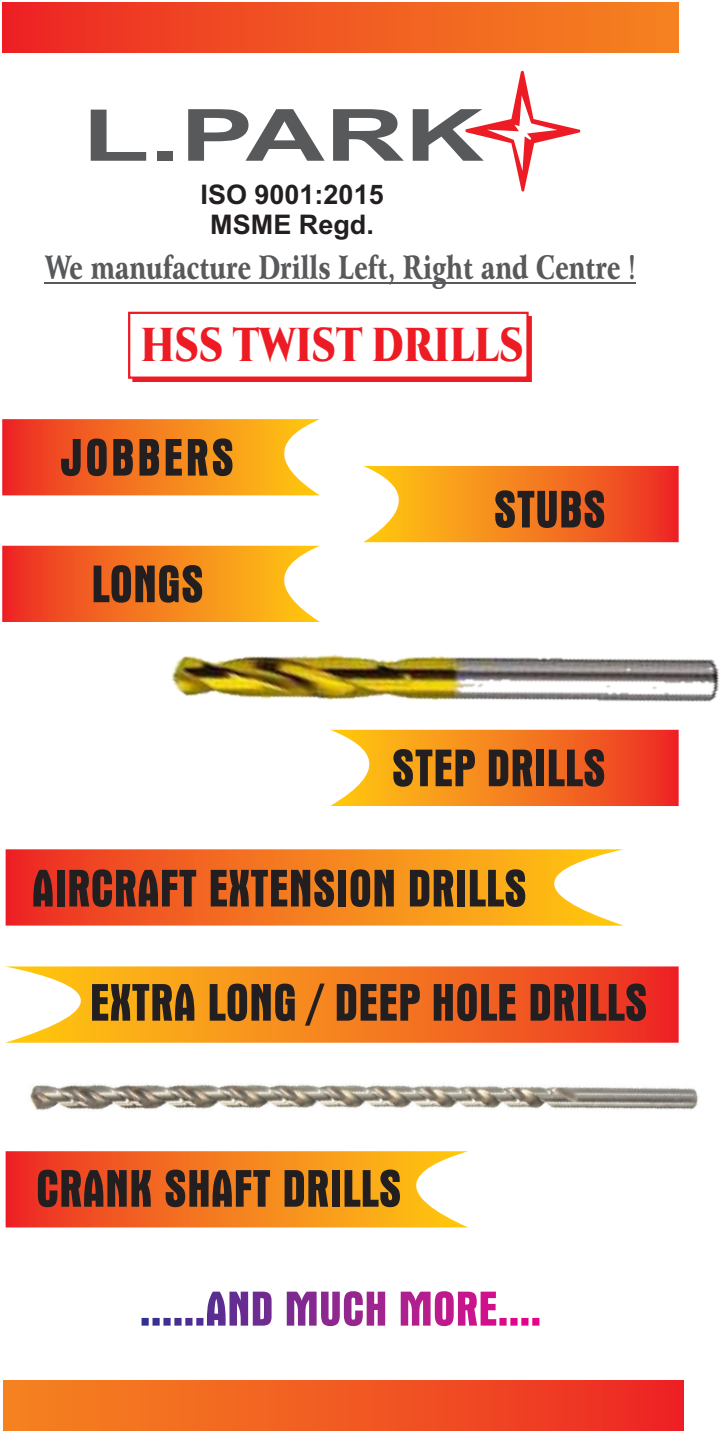
<style>
.page{position:relative;width:725px;height:1433px;background:#fff}
.page>*{position:absolute;margin:0;border:0;box-sizing:border-box;transform-origin:0 0}
.t1{font:700 72px "Arial Narrow";color:#58595b;scale:1.86 1}
.t2{font:700 condensed 53.55px "Aurora BT";color:#231f20;scale:.96 1}
.t3{font:700 condensed 53.55px "Aurora BT";letter-spacing:.045em;color:#231f20;scale:.96 1}
.t4{font:900 47.48px "Cinzel";color:#ed1c24;scale:.8 1}
.t5{font:900 32.4px "Arrus BT";color:#58595b;scale:.72 1}
.t6{font:700 27px/30.2px "Arial";color:#231f20;text-align:center}
</style>
<div class="page">
<svg style="left:141px;top:1291px;width:399px;height:35px"></svg>
<svg style="left:2px;top:419px;width:318px;height:76px;background:#f5822e"></svg>
<svg style="left:363px;top:466px;width:315px;height:76px;background:#f58430"></svg>
<svg style="left:2px;top:545px;width:318px;height:77px;background:#f58330"></svg>
<svg style="left:5px;top:966px;width:673px;height:76px;background:#f58330"></svg>
<svg style="left:6px;top:849px;width:617px;height:76px;background:#f5832f"></svg>
<svg style="left:330px;top:729px;width:348px;height:77px;background:#f58632"></svg>
<svg style="left:6px;top:1151px;width:462px;height:76px;background:#f5822f"></svg>
<img style="left:29px;top:1084px;width:669px;height:27px">
<img style="left:171px;top:654px;width:548px;height:48px">
<svg style="left:465px;top:70px;width:115px;height:122px"></svg>
<hr style="left:45px;top:282px;width:591px;height:1px;background:#58595b">
<svg style="left:128px;top:311px;width:404px;height:71px"></svg>
<div style="left:2px;top:2px;width:676px;height:50px;background:linear-gradient(to right,#ed2724,#f58720)"></div>
<div style="left:4px;top:1380px;width:680px;height:50px;background:linear-gradient(to right,#f58720,#ed2724)"></div>
<h1 class="t1" style="left:82px;top:108px;width:217px">L.PARK</h1>
<p class="t6" style="left:200px;top:182px;width:185px">ISO 9001:2015<br>MSME Regd.</p>
<p class="t5" style="left:45px;top:254px;width:822px">We manufacture Drills Left, Right and Centre !</p>
<p class="t4" style="left:141px;top:315px;width:480px">HSS TWIST DRILLS</p>
<p class="t3" style="left:61px;top:435px;width:182px">JOBBERS</p>
<p class="t2" style="left:91px;top:561px;width:119px">LONGS</p>
<p class="t2" style="left:493px;top:487px;width:119px">STUBS</p>
<p class="t2" style="left:391px;top:745px;width:225px">STEP DRILLS</p>
<p class="t2" style="left:32px;top:865px;width:517px">AIRCRAFT EXTENSION DRILLS</p>
<p class="t2" style="left:90px;top:979px;width:583px">EXTRA LONG / DEEP HOLE DRILLS</p>
<p class="t2" style="left:36px;top:1165px;width:382px">CRANK SHAFT DRILLS</p>
</div>
